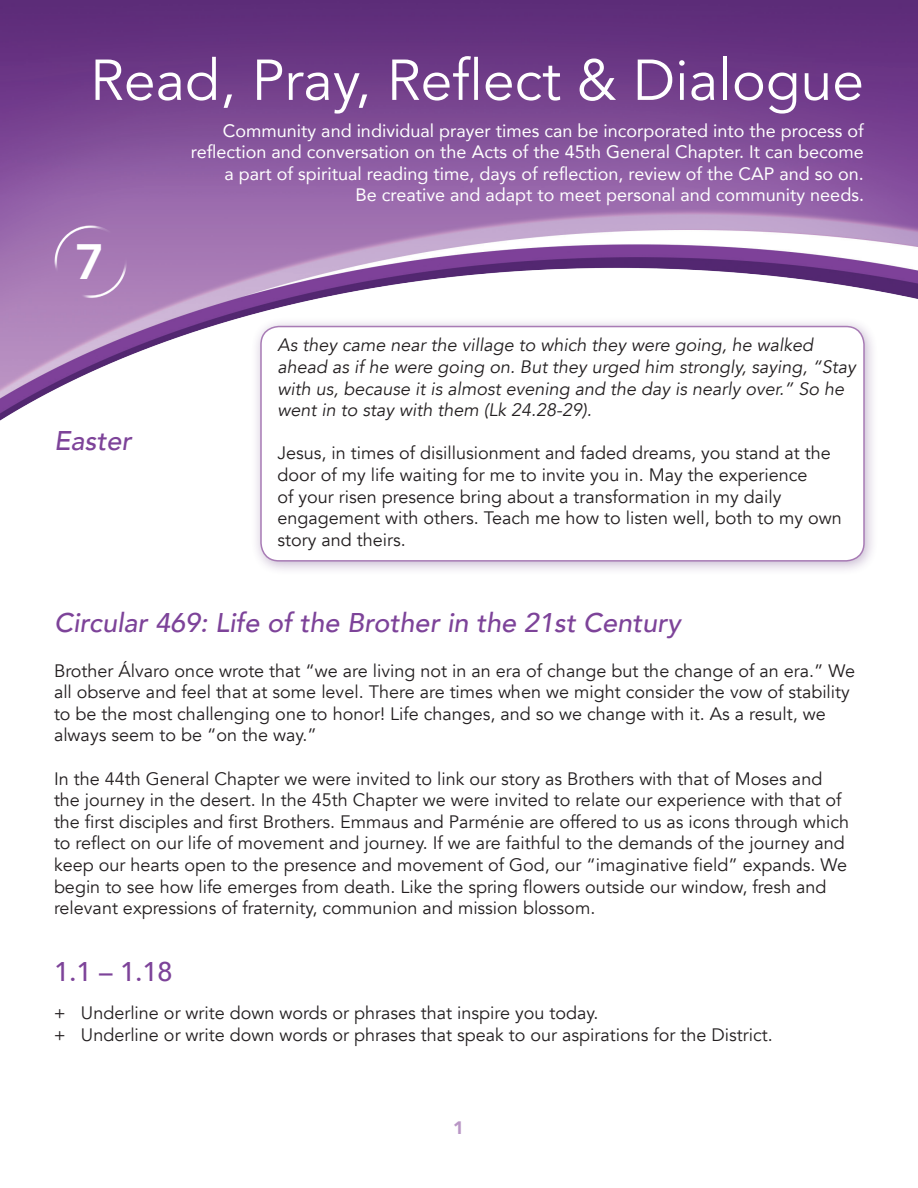
<style>
.page{position:relative;width:918px;height:1188px;background:#fff}
.page>*{position:absolute;margin:0;border:0;box-sizing:border-box;transform-origin:0 0}
.t1{font:57px "Avenir";color:#fff}
.t2{font:800 49.5px "Avenir";color:#fff}
.t3{font:italic 500 27px "Avenir";color:#7d4399}
.t4{font:500 27px "Avenir";color:#7d4399}
.t5{font:18px/21.6px "Avenir";color:#231f20}
.t6{font:18px/21.6px "Avenir";color:#fff;text-align:right}
.t7{font:italic 18px/21.6px "Avenir";color:#231f20}
.t8{font:900 18px "Avenir";color:#b996c5}
</style>
<div class="page">
<img style="left:0;top:0;width:918px;height:421px">
<div style="left:251px;top:316px;width:628px;height:260px;background:#532770;opacity:.33"></div>
<div style="left:261px;top:327px;width:603px;height:234px;background:#fff;border-radius:18px"></div>
<div style="left:260px;top:326px;width:605px;height:236px;border:2px solid #a87bb5;border-radius:18px"></div>
<img style="left:50px;top:221px;width:83px;height:83px">
<h1 class="t1" style="left:90px;top:46px;width:775px">Read, Pray, Reflect &amp; Dialogue</h1>
<p class="t6" style="left:191px;top:119px;width:675px">Community and individual prayer times can be incorporated into the process of reflection and conversation on the Acts of the 45th General Chapter. It can become a part of spiritual reading time, days of reflection, review of the CAP and so on.<br>Be creative and adapt to meet personal and community needs.</p>
<h2 class="t2" style="left:75px;top:223px;width:31px">7</h2>
<h3 class="t3" style="left:54px;top:424px;width:79px">Easter</h3>
<p class="t7" style="left:278px;top:335px;width:580px">As they came near the village to which they were going, he walked ahead as if he were going on. But they urged him strongly, saying, “Stay with us, because it is almost evening and the day is nearly over.” So he went in to stay with them (Lk 24.28-29).</p>
<p class="t5" style="left:278px;top:443px;width:566px">Jesus, in times of disillusionment and faded dreams, you stand at the door of my life waiting for me to invite you in. May the experience<br>of your risen presence bring about a transformation in my daily engagement with others. Teach me how to listen well, both to my own story and theirs.</p>
<h3 class="t3" style="left:54px;top:606px;width:628px">Circular 469: Life of the Brother in the 21st Century</h3>
<p class="t5" style="left:54px;top:660px;width:803px">Brother Álvaro once wrote that “we are living not in an era of change but the change of an era.” We all observe and feel that at some level. There are times when we might consider the vow of stability to be the most challenging one to honor! Life changes, and so we change with it. As a result, we always seem to be “on the way.”</p>
<p class="t5" style="left:54px;top:768px;width:797px">In the 44th General Chapter we were invited to link our story as Brothers with that of Moses and the journey in the desert. In the 45th Chapter we were invited to relate our experience with that of the first disciples and first Brothers. Emmaus and Parménie are offered to us as icons through which to reflect on our life of movement and journey. If we are faithful to the demands of the journey and keep our hearts open to the presence and movement of God, our “imaginative field” expands. We begin to see how life emerges from death. Like the spring flowers outside our window, fresh and relevant expressions of fraternity, communion and mission blossom.</p>
<h3 class="t4" style="left:54px;top:948px;width:120px">1.1 – 1.18</h3>
<p class="t5" style="left:54px;top:1003px;width:720px">+ Underline or write down words or phrases that inspire you today.<br>+ Underline or write down words or phrases that speak to our aspirations for the District.</p>
<p class="t8" style="left:453px;top:1112px;width:12px">1</p>
</div>
